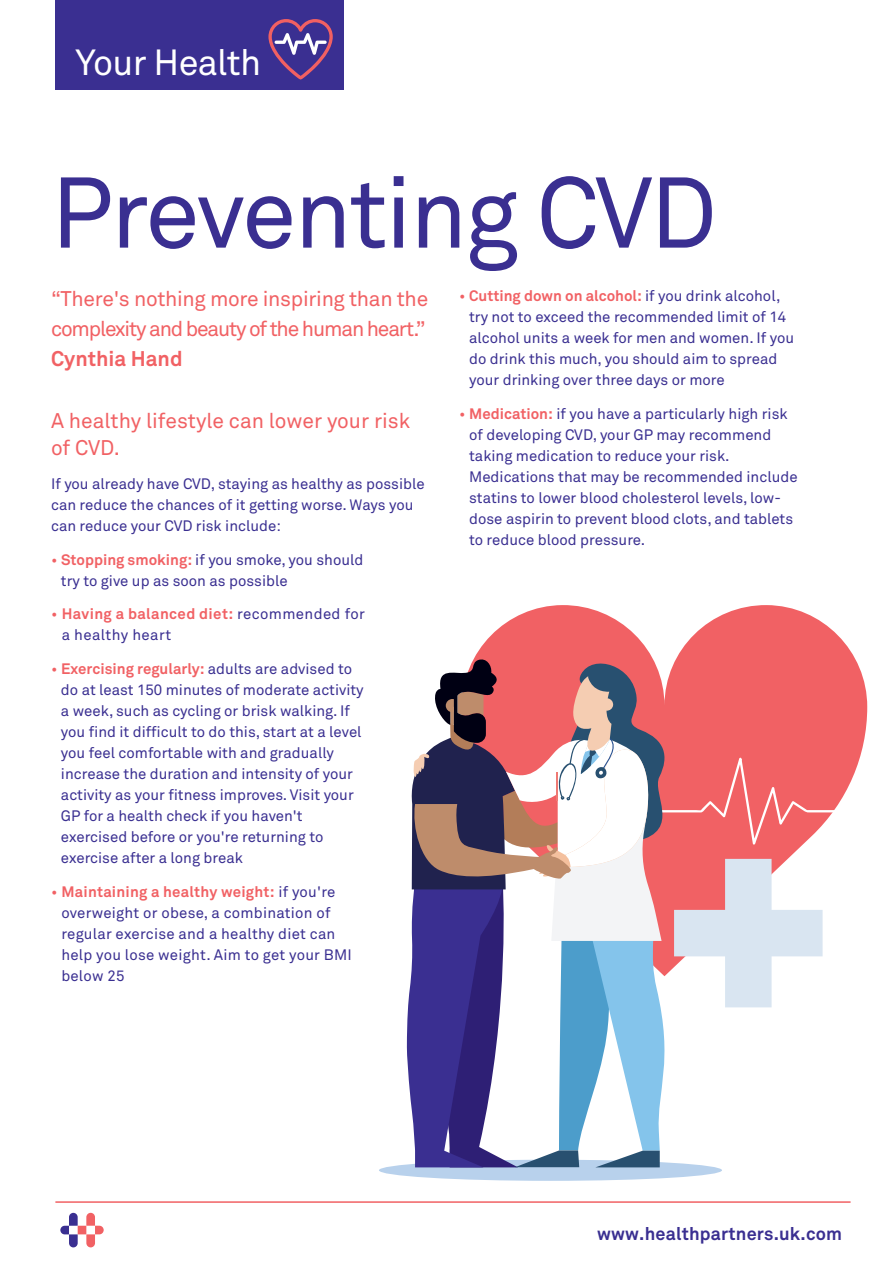
<style>
.page{position:relative;width:893px;height:1263px;background:#fff}
.page>*{position:absolute;margin:0;border:0;box-sizing:border-box;transform-origin:0 0}
.t1{font:99px "Akkurat Pro";letter-spacing:-.025em;color:#3a2f91}
.t2{font:36px "Akkurat Pro";letter-spacing:-.02em;color:#fff}
.t3{font:21px/30px "Akkurat Pro";letter-spacing:-.045em;color:#f16164}
.t4{font:21px/27px "Akkurat Pro";letter-spacing:-.015em;color:#f16164}
.t5{font:700 21px "Akkurat";color:#f16164}
.t6{font:700 18px "Akkurat";letter-spacing:.01em;color:#3a2f91}
.t7{font:15px/21px "Akkurat Pro";color:#3a2f91}
.t8{font:700 15px "Akkurat";letter-spacing:.015em;color:#f16164}
.t9{font:15px "Akkurat Pro";letter-spacing:.025em;color:#3a2f91}
.s1{color:#f16164}
.s2{font-family:"Akkurat";font-weight:700;color:#f16164}
.s3{font-family:"Akkurat Pro";font-weight:400}
.s4{font-family:"Akkurat Pro";font-weight:400;color:#3a2f91}
</style>
<div class="page">
<svg style="left:477px;top:605px;width:390px;height:174px;fill:#f16164"></svg>
<div style="left:379px;top:1160px;width:343px;height:21px;background:#b8d1ec;border-radius:50%"></div>
<svg style="left:407px;top:653px;width:445px;height:514px"></svg>
<hr style="left:556px;top:772px;width:2px;height:29px;background:#ef7a74">
<div style="left:55px;top:0;width:289px;height:90px;background:#3a2f91"></div>
<hr style="left:55px;top:1201px;width:796px;height:2px;background:#f16164">
<div style="left:78px;top:1226px;width:8px;height:8px;background:#f16164"></div>
<svg style="left:60px;top:1213px;width:18px;height:34px"></svg>
<svg style="left:86px;top:1213px;width:18px;height:34px"></svg>
<svg style="left:268px;top:19px;width:65px;height:60px"></svg>
<h2 class="t2" style="left:76px;top:49px;width:187px">Your Health</h2>
<h1 class="t1" style="left:51px;top:177px;width:667px">Preventing CVD</h1>
<h3 class="t3" style="left:51px;top:285px;width:379px">“There's nothing more inspiring than the complexity and beauty of the human heart.”</h3>
<h3 class="t5" style="left:51px;top:345px;width:133px">Cynthia Hand</h3>
<h3 class="t4" style="left:51px;top:409px;width:361px">A healthy lifestyle can lower your risk of CVD.</h3>
<p class="t7" style="left:51px;top:475px;width:375px">If you already have CVD, staying as healthy as possible can reduce the chances of it getting worse. Ways you can reduce your CVD risk include:</p>
<p class="t7" style="left:61px;top:550px;width:304px;text-indent:-10px"><span class="s1">•</span> <span class="s2">Stopping smoking:</span> if you smoke, you should try to give up as soon as possible</p>
<p class="t8" style="left:51px;top:605px;width:315px"><span class="s3">•</span> Having a balanced diet: <span class="s4">recommended for</span></p>
<p class="t9" style="left:62px;top:630px;width:111px">a healthy heart</p>
<p class="t8" style="left:51px;top:659px;width:303px"><span class="s3">•</span> Exercising regularly: <span class="s4">adults are advised to</span></p>
<p class="t7" style="left:61px;top:681px;width:304px">do at least 150 minutes of moderate activity a week, such as cycling or brisk walking. If you find it difficult to do this, start at a level you feel comfortable with and gradually increase the duration and intensity of your activity as your fitness improves. Visit your GP for a health check if you haven't exercised before or you're returning to exercise after a long break</p>
<p class="t8" style="left:51px;top:882px;width:286px"><span class="s3">•</span> Maintaining a healthy weight: <span class="s4">if you're</span></p>
<p class="t7" style="left:61px;top:904px;width:292px">overweight or obese, a combination of regular exercise and a healthy diet can help you lose weight. Aim to get your BMI below 25</p>
<p class="t8" style="left:459px;top:286px;width:323px"><span class="s3">•</span> Cutting down on alcohol: <span class="s4">if you drink alcohol,</span></p>
<p class="t7" style="left:469px;top:308px;width:326px">try not to exceed the recommended limit of 14 alcohol units a week for men and women. If you do drink this much, you should aim to spread your drinking over three days or more</p>
<p class="t7" style="left:469px;top:405px;width:330px;text-indent:-10px"><span class="s1">•</span> <span class="s2">Medication:</span> if you have a particularly high risk of developing CVD, your GP may recommend taking medication to reduce your risk.<br>Medications that may be recommended include statins to lower blood cholesterol levels, low&shy;dose aspirin to prevent blood clots, and tablets to reduce blood pressure.</p>
<p class="t6" style="left:597px;top:1222px;width:246px">www.healthpartners.uk.com</p>
</div>
